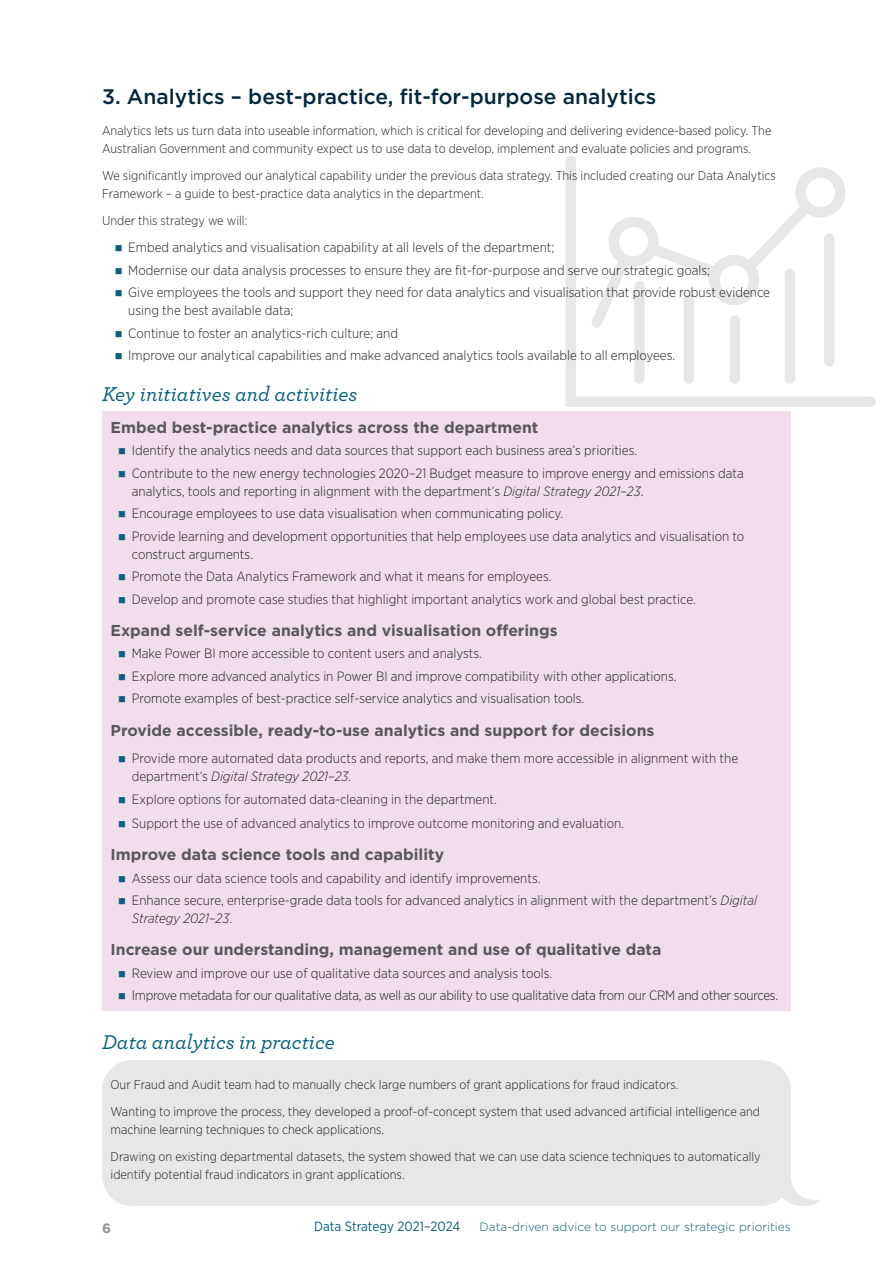
<style>
.page{position:relative;width:893px;height:1263px;background:#fff}
.page>*{position:absolute;margin:0;border:0;box-sizing:border-box;transform-origin:0 0}
.t1{font:500 21px "Gotham";color:#01273d}
.t2{font:italic 500 21px "Archer";color:#0a607c}
.t3{font:700 15.75px "Gotham";color:#57585a}
.t4{font:300 13.5px/18px "Gotham Narrow";color:#231f20}
.t5{font:300 13.5px "Gotham Narrow";letter-spacing:-.02em;color:#231f20}
.t6{font:13.5px "Gotham Narrow";color:#0a607c}
.t7{font:700 13.5px "Gotham";color:#939598}
.t8{font:300 12.75px/18px "Gotham Narrow";color:#231f20}
.t9{font:300 12px "Gotham";color:#0a607c}
.s1{color:#0a607c}
.s2{font-style:italic}
</style>
<div class="page">
<div style="left:102px;top:1060px;width:719px;height:146px;background:#e6e7e9"></div>
<svg style="left:560px;top:156px;width:316px;height:256px"></svg>
<div style="left:102px;top:412px;width:689px;height:37px;background:#f1deec"></div>
<div style="left:102px;top:436px;width:689px;height:35px;background:#f1deec"></div>
<div style="left:102px;top:458px;width:689px;height:53px;background:#f1deec"></div>
<div style="left:102px;top:499px;width:689px;height:35px;background:#f1deec"></div>
<div style="left:102px;top:521px;width:689px;height:53px;background:#f1deec"></div>
<div style="left:102px;top:562px;width:689px;height:35px;background:#f1deec"></div>
<div style="left:102px;top:584px;width:689px;height:35px;background:#f1deec"></div>
<div style="left:102px;top:615px;width:689px;height:37px;background:#f1deec"></div>
<div style="left:102px;top:639px;width:689px;height:35px;background:#f1deec"></div>
<div style="left:102px;top:661px;width:689px;height:35px;background:#f1deec"></div>
<div style="left:102px;top:684px;width:689px;height:35px;background:#f1deec"></div>
<div style="left:102px;top:715px;width:689px;height:37px;background:#f1deec"></div>
<div style="left:102px;top:744px;width:689px;height:52px;background:#f1deec"></div>
<div style="left:102px;top:784px;width:689px;height:35px;background:#f1deec"></div>
<div style="left:102px;top:809px;width:689px;height:34px;background:#f1deec"></div>
<div style="left:102px;top:839px;width:689px;height:37px;background:#f1deec"></div>
<div style="left:102px;top:863px;width:689px;height:35px;background:#f1deec"></div>
<div style="left:102px;top:886px;width:689px;height:52px;background:#f1deec"></div>
<div style="left:102px;top:934px;width:689px;height:37px;background:#f1deec"></div>
<div style="left:102px;top:958px;width:689px;height:35px;background:#f1deec"></div>
<div style="left:102px;top:981px;width:689px;height:30px;background:#f1deec"></div>
<h2 class="t1" style="left:102px;top:82px;width:556px">3. Analytics – best-practice, fit-for-purpose analytics</h2>
<p class="t8" style="left:102px;top:121px;width:671px">Analytics lets us turn data into useable information, which is critical for developing and delivering evidence-based policy. The<br>Australian Government and community expect us to use data to develop, implement and evaluate policies and programs.</p>
<p class="t8" style="left:102px;top:166px;width:675px">We significantly improved our analytical capability under the previous data strategy. This included creating our Data Analytics<br>Framework – a guide to best-practice data analytics in the department.</p>
<p class="t8" style="left:102px;top:211px;width:147px">Under this strategy we will:</p>
<p class="t4" style="left:115px;top:238px;width:441px"><span class="s1">■</span> Embed analytics and visualisation capability at all levels of the department;</p>
<p class="t4" style="left:115px;top:260px;width:597px"><span class="s1">■</span> Modernise our data analysis processes to ensure they are fit-for-purpose and serve our strategic goals;</p>
<p class="t4" style="left:128px;top:283px;width:643px;text-indent:-14px"><span class="s1">■</span> Give employees the tools and support they need for data analytics and visualisation that provide robust evidence using the best available data;</p>
<p class="t4" style="left:115px;top:323px;width:285px"><span class="s1">■</span> Continue to foster an analytics-rich culture; and</p>
<p class="t4" style="left:115px;top:346px;width:562px"><span class="s1">■</span> Improve our analytical capabilities and make advanced analytics tools available to all employees.</p>
<h3 class="t2" style="left:102px;top:378px;width:257px">Key initiatives and activities</h3>
<h4 class="t3" style="left:111px;top:417px;width:429px">Embed best-practice analytics across the department</h4>
<p class="t4" style="left:118px;top:441px;width:520px"><span class="s1">■</span> Identify the analytics needs and data sources that support each business area’s priorities.</p>
<p class="t4" style="left:132px;top:464px;width:613px;text-indent:-14px"><span class="s1">■</span> Contribute to the new energy technologies 2020–21 Budget measure to improve energy and emissions data analytics, tools and reporting in alignment with the department’s <span class="s2">Digital Strategy 2021–23</span>.</p>
<p class="t4" style="left:118px;top:504px;width:446px"><span class="s1">■</span> Encourage employees to use data visualisation when communicating policy.</p>
<p class="t4" style="left:132px;top:527px;width:614px;text-indent:-14px"><span class="s1">■</span> Provide learning and development opportunities that help employees use data analytics and visualisation to construct arguments.</p>
<p class="t4" style="left:118px;top:567px;width:435px"><span class="s1">■</span> Promote the Data Analytics Framework and what it means for employees.</p>
<p class="t4" style="left:118px;top:590px;width:579px"><span class="s1">■</span> Develop and promote case studies that highlight important analytics work and global best practice.</p>
<h4 class="t3" style="left:111px;top:620px;width:449px">Expand self-service analytics and visualisation offerings</h4>
<p class="t4" style="left:118px;top:644px;width:365px"><span class="s1">■</span> Make Power BI more accessible to content users and analysts.</p>
<p class="t4" style="left:118px;top:667px;width:560px"><span class="s1">■</span> Explore more advanced analytics in Power BI and improve compatibility with other applications.</p>
<p class="t4" style="left:118px;top:689px;width:468px"><span class="s1">■</span> Promote examples of best-practice self-service analytics and visualisation tools.</p>
<h4 class="t3" style="left:111px;top:720px;width:545px">Provide accessible, ready-to-use analytics and support for decisions</h4>
<p class="t4" style="left:132px;top:749px;width:608px;text-indent:-14px"><span class="s1">■</span> Provide more automated data products and reports, and make them more accessible in alignment with the department’s <span class="s2">Digital Strategy 2021–23</span>.</p>
<p class="t4" style="left:118px;top:789px;width:380px"><span class="s1">■</span> Explore options for automated data-cleaning in the department.</p>
<p class="t4" style="left:118px;top:814px;width:507px"><span class="s1">■</span> Support the use of advanced analytics to improve outcome monitoring and evaluation.</p>
<h4 class="t3" style="left:111px;top:844px;width:335px">Improve data science tools and capability</h4>
<p class="t4" style="left:118px;top:868px;width:424px"><span class="s1">■</span> Assess our data science tools and capability and identify improvements.</p>
<p class="t4" style="left:132px;top:891px;width:627px;text-indent:-14px"><span class="s1">■</span> Enhance secure, enterprise-grade data tools for advanced analytics in alignment with the department’s <span class="s2">Digital<br>Strategy 2021–23</span>.</p>
<h4 class="t3" style="left:111px;top:939px;width:552px">Increase our understanding, management and use of qualitative data</h4>
<p class="t4" style="left:118px;top:963px;width:435px"><span class="s1">■</span> Review and improve our use of qualitative data sources and analysis tools.</p>
<p class="t5" style="left:118px;top:987px;width:661px"><span class="s1">■</span> Improve metadata for our qualitative data, as well as our ability to use qualitative data from our CRM and other sources.</p>
<h3 class="t2" style="left:102px;top:1026px;width:234px">Data analytics in practice</h3>
<p class="t8" style="left:111px;top:1075px;width:569px">Our Fraud and Audit team had to manually check large numbers of grant applications for fraud indicators.</p>
<p class="t8" style="left:111px;top:1102px;width:651px">Wanting to improve the process, they developed a proof-of-concept system that used advanced artificial intelligence and machine learning techniques to check applications.</p>
<p class="t8" style="left:111px;top:1147px;width:652px">Drawing on existing departmental datasets, the system showed that we can use data science techniques to automatically identify potential fraud indicators in grant applications.</p>
<p class="t7" style="left:102px;top:1219px;width:10px">6</p>
<p class="t6" style="left:314px;top:1218px;width:148px">Data Strategy 2021–2024</p>
<p class="t9" style="left:479px;top:1219px;width:313px">Data-driven advice to support our strategic priorities</p>
</div>
